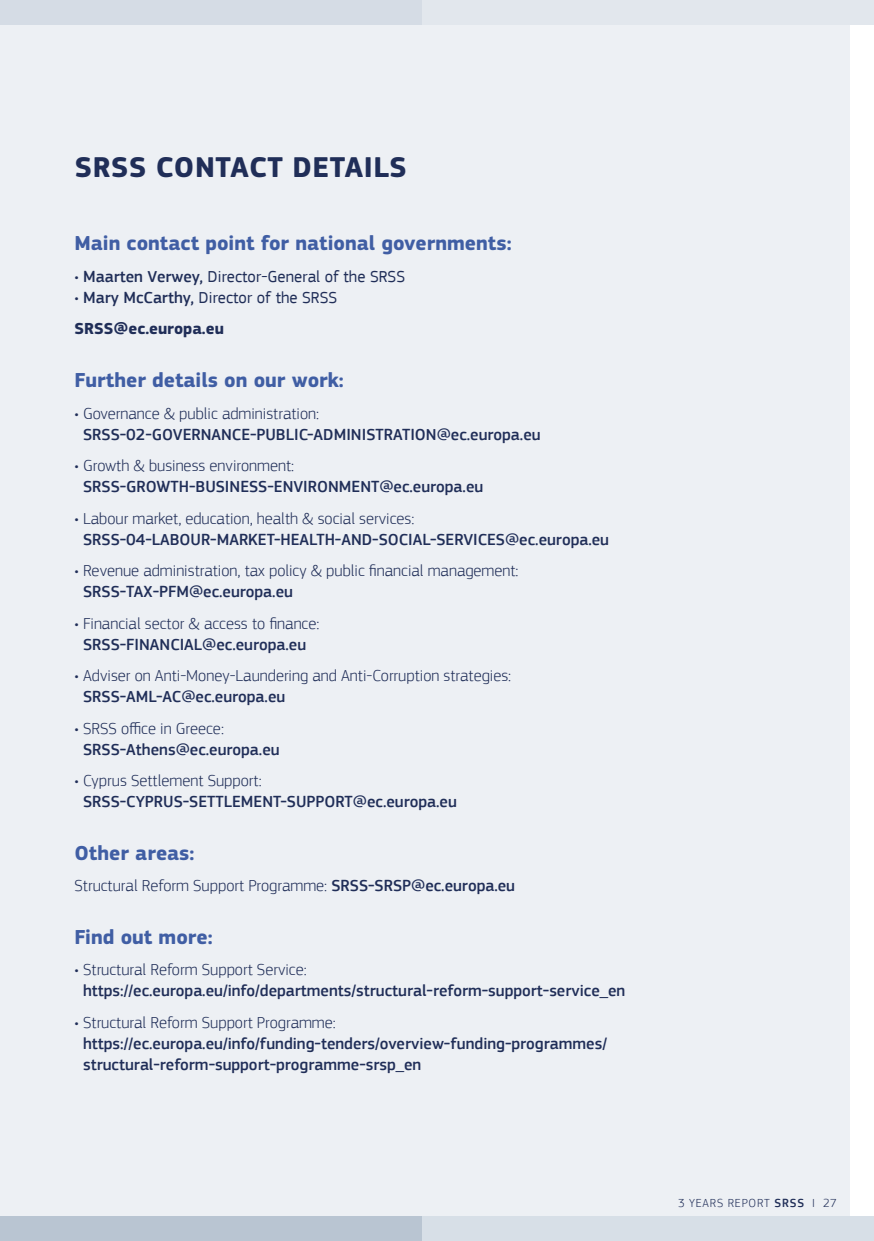
<style>
.page{position:relative;width:874px;height:1241px;background:#fff}
.page>*{position:absolute;margin:0;border:0;box-sizing:border-box;transform-origin:0 0}
.t1{font:700 29.75px "EC Square Sans Pro";letter-spacing:.02em;color:#202e58}
.t2{font:700 21px "EC Square Sans Pro";color:#405ea4}
.t3{font:500 16.62px/21px "EC Square Sans Pro";color:#202e58}
.t4{font:300 16.62px "EC Square Sans Pro";color:#202e58}
.t5{font:16.62px/31.5px "EC Square Sans Pro";color:#202e58}
.t6{font:300 12.25px "EC Square Sans Pro";letter-spacing:.07em;color:#202e58}
.s1{font-weight:300}
.s2{font-weight:500}
.s3{font-weight:700}
</style>
<div class="page">
<div style="left:0;top:0;width:848px;height:1240px;background:#edf0f4"></div>
<div style="left:0;top:1215px;width:422px;height:25px;background:#b9c5d2"></div>
<div style="left:422px;top:1215px;width:451px;height:25px;background:#d7dfe7"></div>
<div style="left:0;top:0;width:422px;height:25px;background:#d5dce5"></div>
<div style="left:422px;top:0;width:451px;height:25px;background:#e2e7ed"></div>
<h1 class="t1" style="left:75px;top:149px;width:333px">SRSS CONTACT DETAILS</h1>
<p class="t2" style="left:74px;top:231px;width:438px">Main contact point for national governments:</p>
<p class="t5" style="left:74px;top:261px;width:332px"><span class="s1">•</span> <span class="s2">Maarten Verwey,</span> Director-General of the SRSS</p>
<p class="t5" style="left:74px;top:282px;width:264px"><span class="s1">•</span> <span class="s2">Mary McCarthy,</span> Director of the SRSS<br><span class="s3">SRSS@ec.europa.eu</span></p>
<p class="t2" style="left:74px;top:367px;width:271px">Further details on our work:</p>
<p class="t4" style="left:74px;top:403px;width:246px">• Governance &amp; public administration:</p>
<p class="t3" style="left:83px;top:424px;width:459px">SRSS-02-GOVERNANCE-PUBLIC-ADMINISTRATION@ec.europa.eu</p>
<p class="t4" style="left:74px;top:456px;width:221px">• Growth &amp; business environment:</p>
<p class="t3" style="left:83px;top:476px;width:401px">SRSS-GROWTH-BUSINESS-ENVIRONMENT@ec.europa.eu</p>
<p class="t4" style="left:74px;top:508px;width:341px">• Labour market, education, health &amp; social services:</p>
<p class="t3" style="left:83px;top:529px;width:527px">SRSS-04-LABOUR-MARKET-HEALTH-AND-SOCIAL-SERVICES@ec.europa.eu</p>
<p class="t4" style="left:74px;top:561px;width:445px">• Revenue administration, tax policy &amp; public financial management:</p>
<p class="t3" style="left:83px;top:581px;width:211px">SRSS-TAX-PFM@ec.europa.eu</p>
<p class="t4" style="left:74px;top:613px;width:246px">• Financial sector &amp; access to finance:</p>
<p class="t3" style="left:83px;top:634px;width:224px">SRSS-FINANCIAL@ec.europa.eu</p>
<p class="t4" style="left:74px;top:666px;width:438px">• Adviser on Anti-Money-Laundering and Anti-Corruption strategies:</p>
<p class="t3" style="left:83px;top:686px;width:203px">SRSS-AML-AC@ec.europa.eu</p>
<p class="t4" style="left:74px;top:718px;width:151px">• SRSS office in Greece:</p>
<p class="t3" style="left:83px;top:739px;width:198px">SRSS-Athens@ec.europa.eu</p>
<p class="t4" style="left:74px;top:771px;width:189px">• Cyprus Settlement Support:</p>
<p class="t3" style="left:83px;top:791px;width:375px">SRSS-CYPRUS-SETTLEMENT-SUPPORT@ec.europa.eu</p>
<p class="t2" style="left:74px;top:840px;width:121px">Other areas:</p>
<p class="t4" style="left:74px;top:876px;width:442px">Structural Reform Support Programme: <span class="s2">SRSS-SRSP@ec.europa.eu</span></p>
<p class="t2" style="left:74px;top:924px;width:140px">Find out more:</p>
<p class="t4" style="left:74px;top:960px;width:234px">• Structural Reform Support Service:</p>
<p class="t3" style="left:83px;top:980px;width:543px">https://ec.europa.eu/info/departments/structural-reform-support-service_en</p>
<p class="t4" style="left:74px;top:1012px;width:263px">• Structural Reform Support Programme:</p>
<p class="t3" style="left:83px;top:1033px;width:525px">https://ec.europa.eu/info/funding-tenders/overview-funding-programmes/ structural-reform-support-programme-srsp_en</p>
<p class="t6" style="left:677px;top:1195px;width:160px">3 YEARS REPORT <span class="s2">SRSS</span> I 27</p>
</div>
